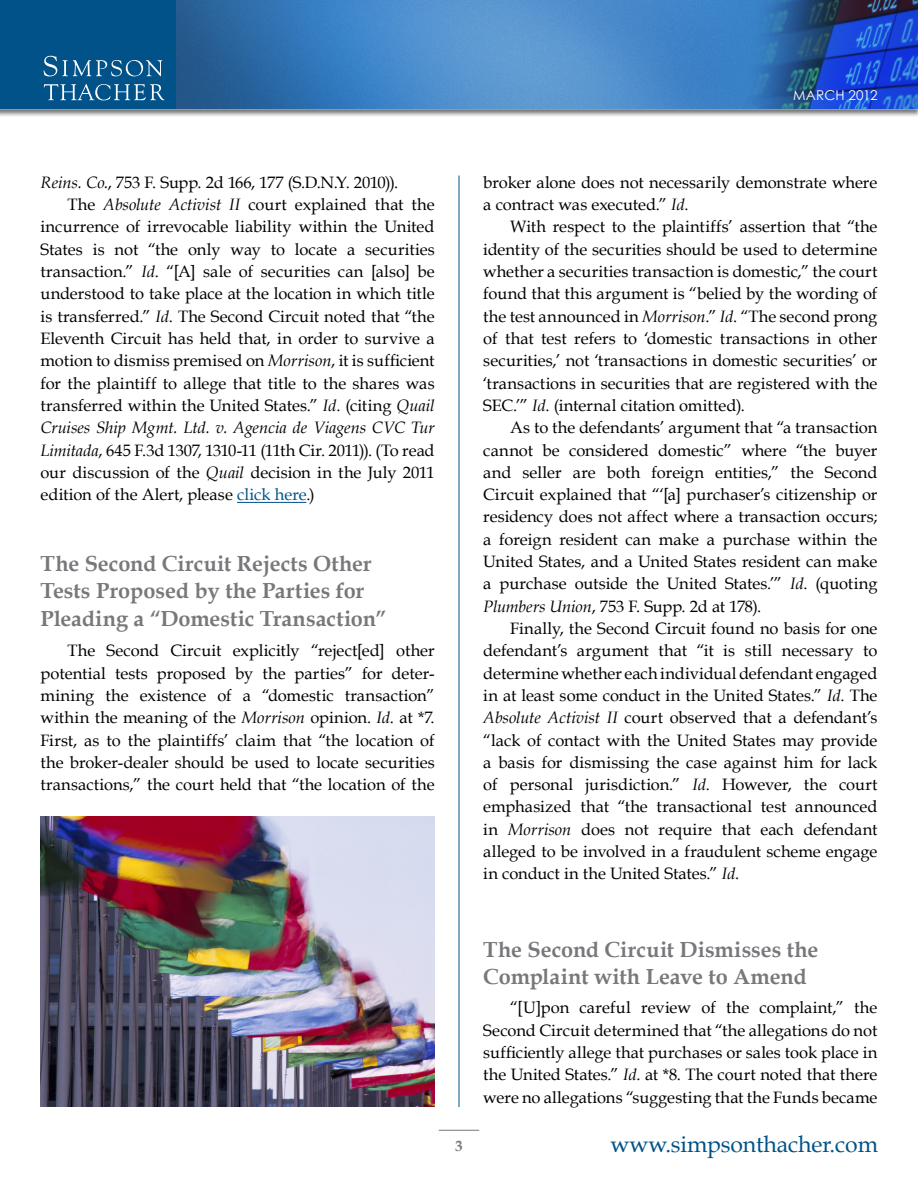
<style>
.page{position:relative;width:918px;height:1188px;background:#fff}
.page>*{position:absolute;margin:0;border:0;box-sizing:border-box;transform-origin:0 0}
.t1{font:22.95px "Book Antiqua";letter-spacing:-.005em;color:#005288}
.t2{font:700 21.75px/27.8px "Book Antiqua";color:#77787b}
.t3{font:16.5px/22.4px "Book Antiqua";color:#000;text-align:justify}
.t4{font:italic 16.5px "Book Antiqua";letter-spacing:-.01em;color:#000}
.t5{font:700 15px "Book Antiqua";color:#77787b}
.t6{font:13.5px "Century Gothic";letter-spacing:-.005em;color:#fff}
.s1{font-style:italic}
.s2{color:#005288}
</style>
<div class="page">
<img style="left:0;top:108px;width:918px;height:8px">
<img style="left:177px;top:0;width:741px;height:109px">
<div style="left:0;top:0;width:176px;height:109px;background:#005288"></div>
<svg style="left:44px;top:56px;width:118px;height:20px"></svg>
<svg style="left:44px;top:84px;width:121px;height:16px"></svg>
<hr style="left:459px;top:176px;width:1px;height:931px;background:#005288">
<hr style="left:439px;top:1130px;width:40px;height:1px;background:#77787b">
<hr style="left:237px;top:502px;width:69px;height:1px;background:#005288">
<img style="left:40px;top:817px;width:395px;height:290px">
<p class="t6" style="left:793px;top:87px;width:24px">MARC</p>
<p class="t6" style="left:835px;top:87px;width:44px">H 2012</p>
<p class="t3" style="left:40px;top:171px;width:359px"><span class="s1">Reins. Co.</span>, 753 F. Supp. 2d 166, 177 (S.D.N.Y. 2010)).</p>
<p class="t3" style="left:68px;top:193px;width:369px">The <span class="s1">Absolute Activist II</span> court explained that the</p>
<p class="t3" style="left:40px;top:216px;width:396px">incurrence of irrevocable liability within the United</p>
<p class="t3" style="left:40px;top:238px;width:396px">States is not “the only way to locate a securities</p>
<p class="t3" style="left:40px;top:260px;width:396px">transaction.” <span class="s1">Id</span>. “[A] sale of securities can [also] be</p>
<p class="t3" style="left:40px;top:283px;width:396px">understood to take place at the location in which title</p>
<p class="t3" style="left:40px;top:305px;width:396px">is transferred.” <span class="s1">Id</span>. The Second Circuit noted that “the</p>
<p class="t3" style="left:40px;top:327px;width:396px">Eleventh Circuit has held that, in order to survive a</p>
<p class="t3" style="left:40px;top:350px;width:396px">motion to dismiss premised on <span class="s1">Morrison</span>, it is sufficient</p>
<p class="t3" style="left:40px;top:372px;width:396px">for the plaintiff to allege that title to the shares was</p>
<p class="t3" style="left:40px;top:394px;width:396px">transferred within the United States.” <span class="s1">Id</span>. (citing <span class="s1">Quail</span></p>
<p class="t4" style="left:40px;top:418px;width:396px">Cruises Ship Mgmt. Ltd. v. Agencia de Viagens CVC Tur</p>
<p class="t3" style="left:40px;top:439px;width:396px"><span class="s1">Limitada</span>, 645 F.3d 1307, 1310-11 (11th Cir. 2011)). (To read</p>
<p class="t3" style="left:40px;top:461px;width:396px">our discussion of the <span class="s1">Quail</span> decision in the July 2011</p>
<p class="t3" style="left:40px;top:483px;width:276px">edition of the Alert, please <span class="s2">click here</span>.)</p>
<h2 class="t2" style="left:40px;top:550px;width:347px">The Second Circuit Rejects Other<br>Tests Proposed by the Parties for<br>Pleading a “Domestic Transaction”</h2>
<p class="t3" style="left:41px;top:640px;width:396px;text-indent:27px">The Second Circuit explicitly “reject[ed] other potential tests proposed by the parties” for deter&shy;mining the existence of a “domestic transaction” within the meaning of the <span class="s1">Morrison</span> opinion. <span class="s1">Id</span>. at *7.<br>First, as to the plaintiffs’ claim that “the location of the broker-dealer should be used to locate securities transactions,” the court held that “the location of the</p>
<p class="t3" style="left:483px;top:171px;width:396px">broker alone does not necessarily demonstrate where a contract was executed.” <span class="s1">Id</span>.</p>
<p class="t3" style="left:483px;top:216px;width:396px;text-indent:27px">With respect to the plaintiffs’ assertion that “the identity of the securities should be used to determine whether a securities transaction is domestic,” the court found that this argument is “belied by the wording of the test announced in <span class="s1">Morrison</span>.” <span class="s1">Id</span>. “The second prong of that test refers to ‘domestic transactions in other securities,’ not ‘transactions in domestic securities’ or ‘transactions in securities that are registered with the SEC.’” <span class="s1">Id</span>. (internal citation omitted).</p>
<p class="t3" style="left:483px;top:416px;width:396px;text-indent:27px">As to the defendants’ argument that “a transaction cannot be considered domestic” where “the buyer and seller are both foreign entities,” the Second Circuit explained that “‘[a] purchaser’s citizenship or residency does not affect where a transaction occurs; a foreign resident can make a purchase within the United States, and a United States resident can make a purchase outside the United States.’” <span class="s1">Id</span>. (quoting <span class="s1">Plumbers Union</span>, 753 F. Supp. 2d at 178).</p>
<p class="t3" style="left:483px;top:617px;width:396px;text-indent:27px">Finally, the Second Circuit found no basis for one defendant’s argument that “it is still necessary to determine whether each individual defendant engaged in at least some conduct in the United States.” <span class="s1">Id</span>. The <span class="s1">Absolute Activist II</span> court observed that a defendant’s “lack of contact with the United States may provide a basis for dismissing the case against him for lack of personal jurisdiction.” <span class="s1">Id</span>. However, the court emphasized that “the transactional test announced in <span class="s1">Morrison</span> does not require that each defendant alleged to be involved in a fraudulent scheme engage in conduct in the United States.” <span class="s1">Id</span>.</p>
<p class="t5" style="left:455px;top:1137px;width:9px">3</p>
<h2 class="t2" style="left:483px;top:936px;width:336px">The Second Circuit Dismisses the<br>Complaint with Leave to Amend</h2>
<p class="t3" style="left:483px;top:997px;width:396px;text-indent:27px">“[U]pon careful review of the complaint,” the Second Circuit determined that “the allegations do not sufficiently allege that purchases or sales took place in the United States.” <span class="s1">Id</span>. at *8. The court noted that there were no allegations “suggesting that the Funds became</p>
<h1 class="t1" style="left:610px;top:1130px;width:269px">www.simpsonthacher.com</h1>
</div>
